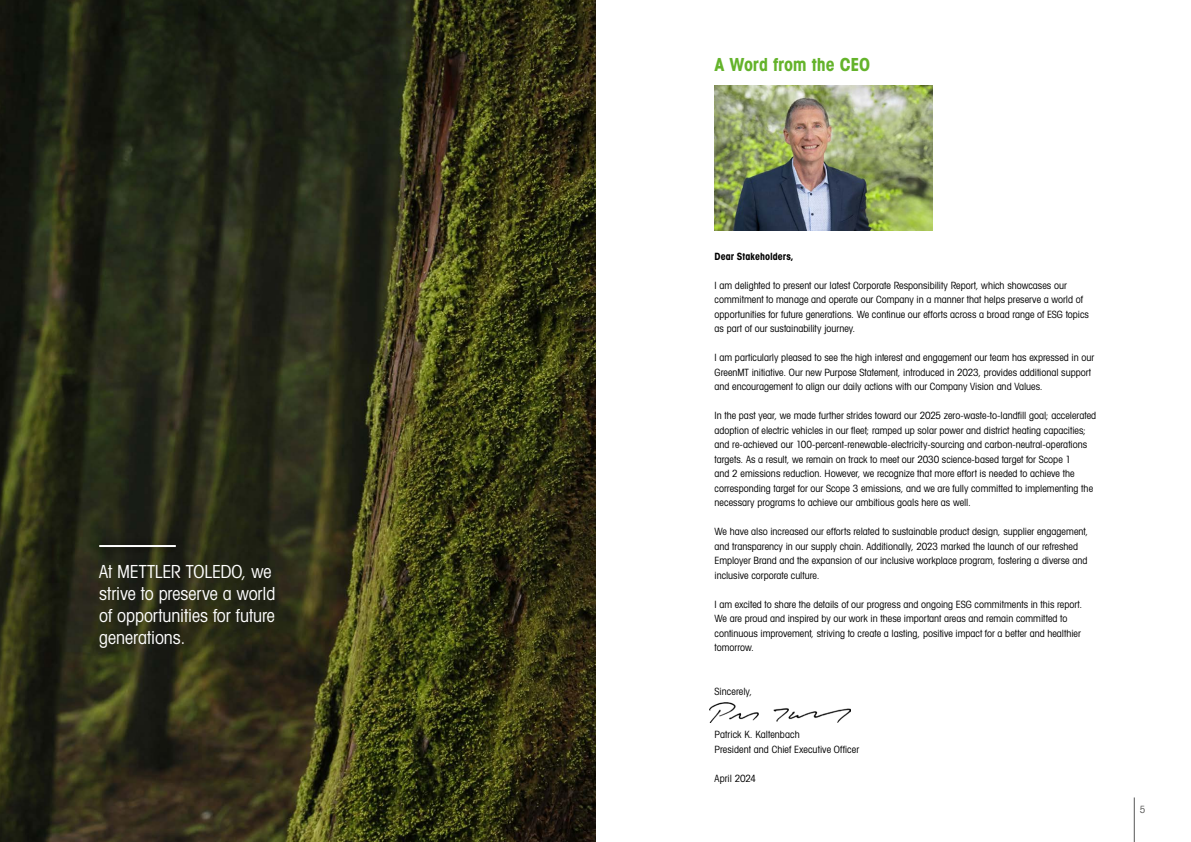
<style>
.page{position:relative;width:1191px;height:842px;background:#fff}
.page>*{position:absolute;margin:0;border:0;box-sizing:border-box;transform-origin:0 0}
.t1{font:18px/22px "Avant Gardefor MT Bk";letter-spacing:-.005em;color:#fff}
.t2{font:18px "Avant Gardefor MT Bd";letter-spacing:-.005em;color:#64b32b}
.t3{font:10px/14.5px "Avant Gardefor MT Bk";color:#000}
.t4{font:10px "Avant Gardefor MT Bd";letter-spacing:.005em;color:#000}
.t5{font:10px "Avant Gardefor MT Bk";color:#565655}
</style>
<div class="page">
<hr style="left:1134px;top:797px;width:1px;height:45px;background:#565655">
<img style="left:0;top:0;width:595px;height:842px">
<img style="left:714px;top:85px;width:219px;height:146px">
<img style="left:709px;top:702px;width:141px;height:21px">
<div style="left:92px;top:537px;width:91px;height:17px;background:#000;opacity:.84"></div>
<hr style="left:99px;top:545px;width:77px;height:2px;background:#fff">
<h1 class="t1" style="left:99px;top:560px;width:178px">At METTLER TOLEDO, we strive to preserve a world of opportunities for future generations.</h1>
<h1 class="t2" style="left:714px;top:53px;width:157px">A Word from the CEO</h1>
<p class="t4" style="left:714px;top:250px;width:81px">Dear Stakeholders,</p>
<p class="t3" style="left:714px;top:278px;width:376px">I am delighted to present our latest Corporate Responsibility Report, which showcases our commitment to manage and operate our Company in a manner that helps preserve a world of opportunities for future generations. We continue our efforts across a broad range of ESG topics as part of our sustainability journey.</p>
<p class="t3" style="left:714px;top:350px;width:381px">I am particularly pleased to see the high interest and engagement our team has expressed in our<br>GreenMT initiative. Our new Purpose Statement, introduced in 2023, provides additional support and encouragement to align our daily actions with our Company Vision and Values.</p>
<p class="t3" style="left:714px;top:408px;width:383px">In the past year, we made further strides toward our 2025 zero-waste-to-landfill goal; accelerated adoption of electric vehicles in our fleet; ramped up solar power and district heating capacities; and re-achieved our 100-percent-renewable-electricity-sourcing and carbon-neutral-operations targets. As a result, we remain on track to meet our 2030 science-based target for Scope 1<br>and 2 emissions reduction. However, we recognize that more effort is needed to achieve the corresponding target for our Scope 3 emissions, and we are fully committed to implementing the necessary programs to achieve our ambitious goals here as well.</p>
<p class="t3" style="left:714px;top:524px;width:375px">We have also increased our efforts related to sustainable product design, supplier engagement, and transparency in our supply chain. Additionally, 2023 marked the launch of our refreshed Employer Brand and the expansion of our inclusive workplace program, fostering a diverse and inclusive corporate culture.</p>
<p class="t3" style="left:714px;top:597px;width:369px">I am excited to share the details of our progress and ongoing ESG commitments in this report.<br>We are proud and inspired by our work in these important areas and remain committed to continuous improvement, striving to create a lasting, positive impact for a better and healthier tomorrow.</p>
<p class="t3" style="left:714px;top:684px;width:39px">Sincerely,</p>
<p class="t3" style="left:714px;top:727px;width:146px">Patrick K. Kaltenbach<br>President and Chief Executive Officer</p>
<p class="t3" style="left:714px;top:771px;width:43px">April 2024</p>
<p class="t5" style="left:1140px;top:803px;width:7px">5</p>
</div>
